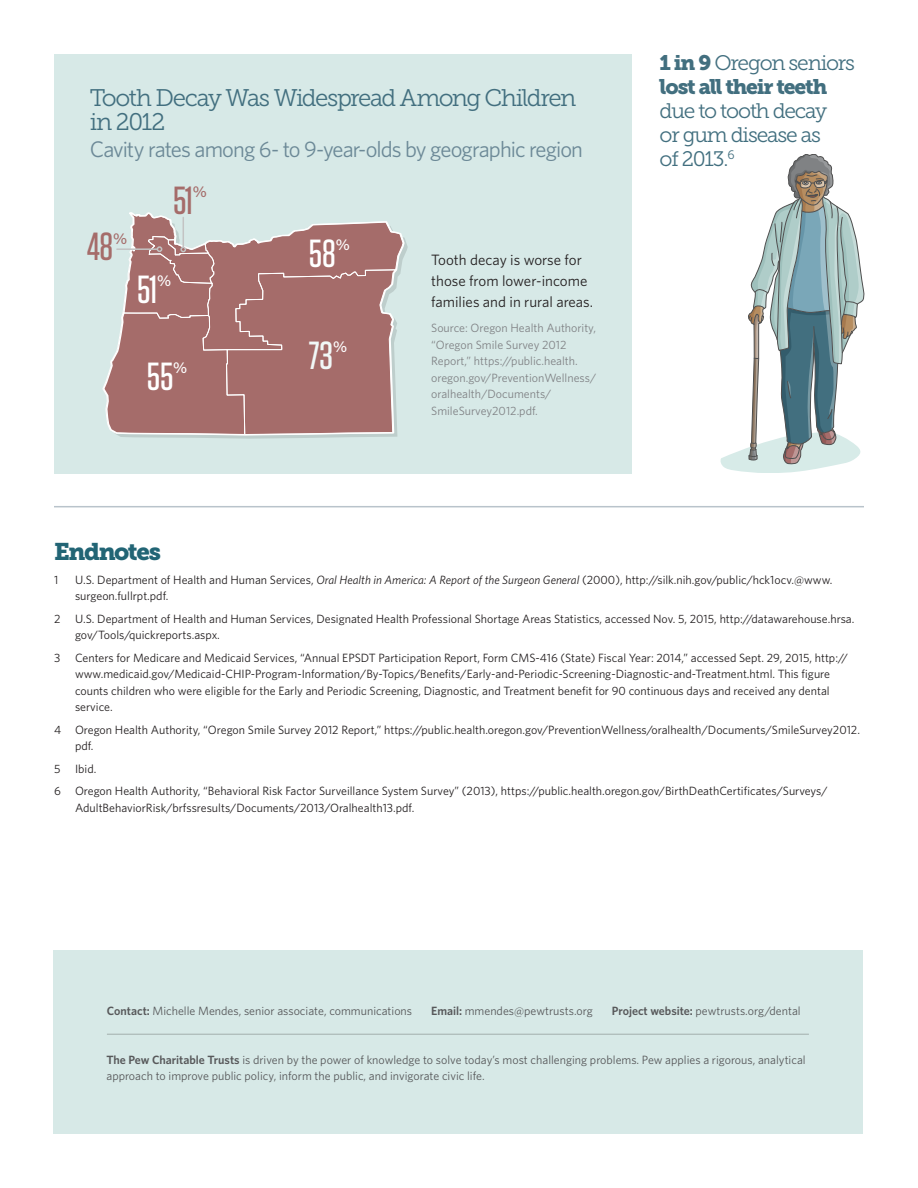
<style>
.page{position:relative;width:918px;height:1188px;background:#fff}
.page>*{position:absolute;margin:0;border:0;box-sizing:border-box;transform-origin:0 0}
.t1{font:500 39.15px "Tungsten";color:#fff}
.t2{font:500 39.15px "Tungsten";color:#a56c6a}
.t3{font:500 39.15px "Tungsten";color:#f1f8f7}
.HED{font:24px/24px "Museo Slab 300";letter-spacing:-.06em;color:#426f7f}
.t4{font:24px "Museo Slab 900";letter-spacing:-.06em;color:#226575}
.DEK{font:22.5px "Whitney";letter-spacing:-.04em;color:#6c8997}
.pull_out_fact{font:21px/24px "Museo Slab 300";letter-spacing:-.055em;color:#426f7f}
.t5{font:500 15.6px "Whitney";color:#fff}
.t6{font:500 15.6px "Whitney";color:#a56c6a}
.Body{font:15px/21px "Whitney";color:#231f20}
.t7{font:12px/16.5px "Whitney";color:#231f20}
.Footer_text{font:12px/16.5px "Whitney";color:#57585a}
.Source{font:12px/16.5px "Whitney";color:#808285}
.s1{font-family:"Museo Slab 900"}
.s2{font-style:italic}
.s3{font-weight:600}
</style>
<div class="page">
<div style="left:53px;top:951px;width:810px;height:183px;background:#d7e9e7"></div>
<hr style="left:107px;top:1034px;width:702px;height:1px;background:#231f20">
<div style="left:54px;top:54px;width:578px;height:420px;background:#d7e9e7"></div>
<svg style="left:120px;top:240px;width:288px;height:199px"></svg>
<svg style="left:102px;top:213px;width:302px;height:222px;background:#b08684"></svg>
<svg style="left:721px;top:154px;width:143px;height:319px"></svg>
<hr style="left:54px;top:506px;width:810px;height:1px;background:#b9c3cb">
<p class="HED" style="left:90px;top:86px;width:488px">Tooth Decay Was Widespread Among Children in 2012</p>
<p class="DEK" style="left:90px;top:134px;width:495px">Cavity rates among 6- to 9-year-olds by geographic region</p>
<p class="t2" style="left:87px;top:227px;width:28px">48</p>
<p class="t6" style="left:113px;top:228px;width:16px">%</p>
<p class="t2" style="left:173px;top:180px;width:21px">51</p>
<p class="t6" style="left:193px;top:181px;width:16px">%</p>
<p class="t1" style="left:137px;top:269px;width:21px">51</p>
<p class="t5" style="left:157px;top:270px;width:16px">%</p>
<p class="t1" style="left:147px;top:356px;width:28px">55</p>
<p class="t5" style="left:173px;top:357px;width:16px">%</p>
<p class="t1" style="left:309px;top:233px;width:29px">58</p>
<p class="t5" style="left:336px;top:234px;width:16px">%</p>
<p class="t3" style="left:309px;top:335px;width:26px">73</p>
<p class="t5" style="left:333px;top:336px;width:16px">%</p>
<p class="Body" style="left:431px;top:249px;width:163px">Tooth decay is worse for those from lower-income families and in rural areas.</p>
<p class="Source" style="left:431px;top:320px;width:167px">Source: Oregon Health Authority, “Oregon Smile Survey 2012<br>Report,” https://public.health. oregon.gov/PreventionWellness/ oralhealth/Documents/<br>SmileSurvey2012.pdf.</p>
<p class="pull_out_fact" style="left:660px;top:51px;width:197px"><span class="s1">1 in 9</span> Oregon seniors <span class="s1">lost all their teeth </span>due to tooth decay<br>or gum disease as<br>of 2013.<sup>6</sup></p>
<h1 class="t4" style="left:54px;top:537px;width:108px">Endnotes</h1>
<p class="t7" style="left:54px;top:571px;width:6px">1</p>
<p class="t7" style="left:75px;top:571px;width:759px">U.S. Department of Health and Human Services, <span class="s2">Oral Health in America: A Report of the Surgeon General</span> (2000), http://silk.nih.gov/public/hck1ocv.@www. surgeon.fullrpt.pdf.</p>
<p class="t7" style="left:75px;top:610px;width:781px;text-indent:-21px">2 U.S. Department of Health and Human Services, Designated Health Professional Shortage Areas Statistics, accessed Nov. 5, 2015, http://datawarehouse.hrsa. gov/Tools/quickreports.aspx.</p>
<p class="t7" style="left:75px;top:649px;width:775px;text-indent:-21px">3 Centers for Medicare and Medicaid Services, “Annual EPSDT Participation Report, Form CMS-416 (State) Fiscal Year: 2014,” accessed Sept. 29, 2015, http:// www.medicaid.gov/Medicaid-CHIP-Program-Information/By-Topics/Benefits/Early-and-Periodic-Screening-Diagnostic-and-Treatment.html. This figure counts children who were eligible for the Early and Periodic Screening, Diagnostic, and Treatment benefit for 90 continuous days and received any dental service.</p>
<p class="t7" style="left:75px;top:721px;width:786px;text-indent:-21px">4 Oregon Health Authority, “Oregon Smile Survey 2012 Report,” https://public.health.oregon.gov/PreventionWellness/oralhealth/Documents/SmileSurvey2012. pdf.</p>
<p class="t7" style="left:54px;top:760px;width:44px">5 Ibid.</p>
<p class="t7" style="left:75px;top:782px;width:754px;text-indent:-21px">6 Oregon Health Authority, “Behavioral Risk Factor Surveillance System Survey” (2013), https://public.health.oregon.gov/BirthDeathCertificates/Surveys/<br>AdultBehaviorRisk/brfssresults/Documents/2013/Oralhealth13.pdf.</p>
<p class="Footer_text" style="left:107px;top:1002px;width:307px"><span class="s3">Contact:</span> Michelle Mendes, senior associate, communications</p>
<p class="Footer_text" style="left:431px;top:1002px;width:163px"><span class="s3">Email:</span> mmendes@pewtrusts.org</p>
<p class="Footer_text" style="left:612px;top:1002px;width:190px"><span class="s3">Project website:</span> pewtrusts.org/dental</p>
<p class="Footer_text" style="left:106px;top:1051px;width:701px"><span class="s3">The Pew Charitable Trusts</span> is driven by the power of knowledge to solve today’s most challenging problems. Pew applies a rigorous, analytical approach to improve public policy, inform the public, and invigorate civic life.</p>
</div>
